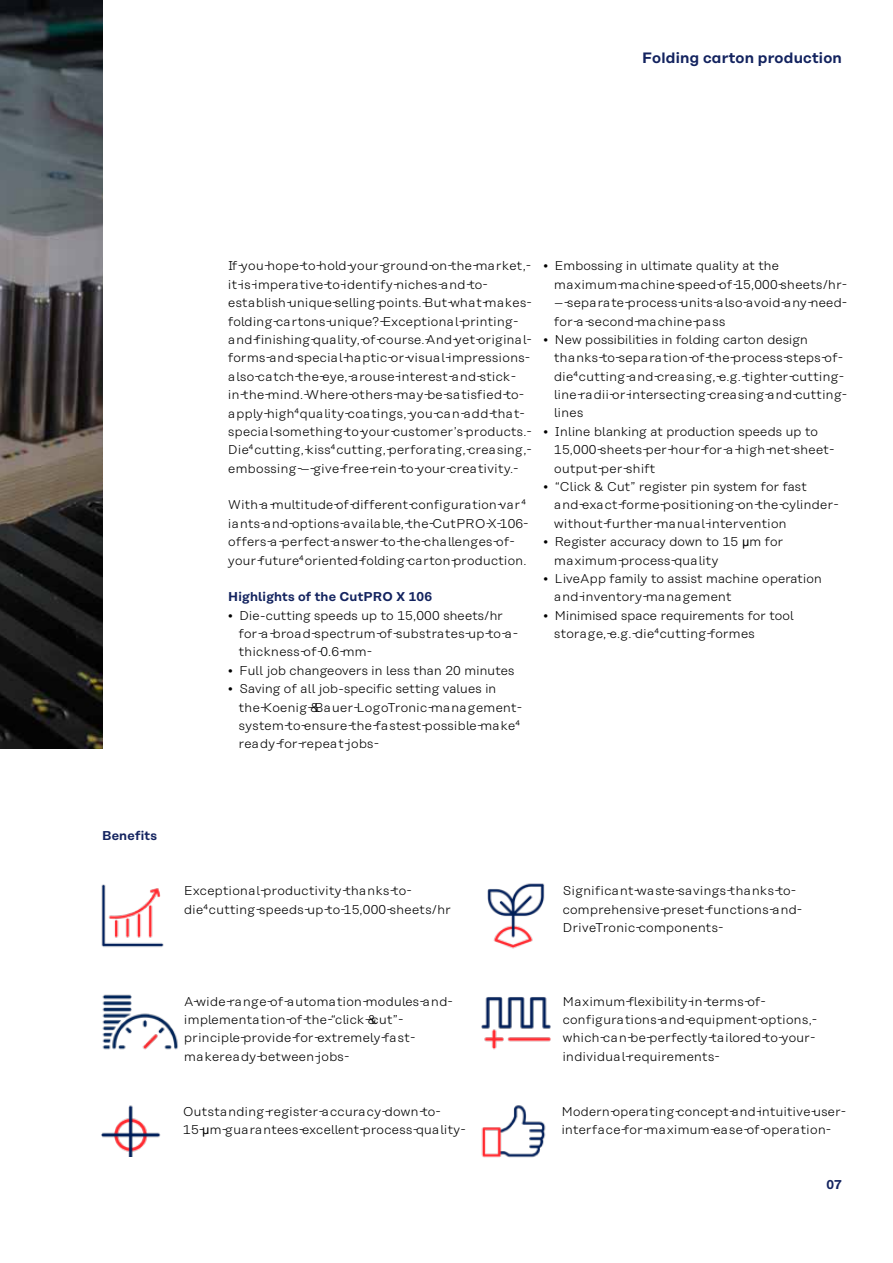
<style>
.page{position:relative;width:893px;height:1263px;background:#fff}
.page>*{position:absolute;margin:0;border:0;box-sizing:border-box;transform-origin:0 0}
.t1{font:600 15px "Koenig&Bauer H";letter-spacing:.015em;color:#13235f}
.t2{font:300 12.75px/18.3px "Koenig&Bauer T";letter-spacing:.03em;color:#000}
.t3{font:600 12.75px "Koenig&Bauer T";letter-spacing:.015em;color:#13235f}
.t4{font:600 12.75px "Koenig&Bauer H";color:#13235f}
.s1{font-family:"Arial Narrow";font-weight:400}
</style>
<div class="page">
<img style="left:0;top:0;width:102px;height:748px">
<img style="left:101px;top:884px;width:63px;height:63px">
<img style="left:102px;top:994px;width:76px;height:56px">
<img style="left:101px;top:1105px;width:60px;height:52px">
<img style="left:487px;top:883px;width:58px;height:66px">
<img style="left:481px;top:997px;width:70px;height:53px">
<img style="left:481px;top:1105px;width:65px;height:53px">
<p class="t1" style="left:642px;top:49px;width:201px">Folding carton production</p>
<p class="t2" style="left:228px;top:257px;width:300px">If you hope to hold your ground on the market, it is imperative to identify niches and to establish unique selling points. But what makes folding cartons unique? Exceptional printing and finishing quality, of course. And yet original forms and special haptic or visual impressions also catch the eye, arouse interest and stick<br>in the mind. Where others may be satisfied to apply high-quality coatings, you can add that special something to your customer’s products.<br>Die-cutting, kiss-cutting, perforating, creasing, embossing – give free rein to your creativity.</p>
<p class="t2" style="left:228px;top:496px;width:300px">With a multitude of different configuration var&shy;iants and options available, the CutPRO X 106 offers a perfect answer to the challenges of your future-oriented folding carton production.</p>
<p class="t3" style="left:228px;top:589px;width:205px">Highlights of the CutPRO X 106</p>
<p class="t2" style="left:239px;top:606px;width:274px;text-indent:-11px">• Die-cutting speeds up to 15,000 sheets/hr for a broad spectrum of substrates up to a thickness of 0.6 mm</p>
<p class="t2" style="left:228px;top:661px;width:288px">• Full job changeovers in less than 20 minutes</p>
<p class="t2" style="left:239px;top:680px;width:283px;text-indent:-11px">• Saving of all job-specific setting values in the Koenig &amp;Bauer LogoTronic management system to ensure the fastest possible make&shy;ready for repeat jobs</p>
<p class="t2" style="left:554px;top:257px;width:289px;text-indent:-11px">• Embossing in ultimate quality at the maximum machine speed of 15,000 sheets/hr</p>
<p class="t2" style="left:554px;top:294px;width:289px">– separate process units also avoid any need for a second machine pass</p>
<p class="t2" style="left:554px;top:330px;width:289px;text-indent:-11px">• New possibilities in folding carton design thanks to separation of the process steps of die-cutting and creasing, e.g. tighter cutting line radii or intersecting creasing and cutting lines</p>
<p class="t2" style="left:554px;top:422px;width:276px;text-indent:-11px">• Inline blanking at production speeds up to<br>15,000 sheets per hour for a high net sheet output per shift</p>
<p class="t2" style="left:554px;top:477px;width:280px;text-indent:-11px">• “Click &amp; Cut” register pin system for fast and exact forme positioning on the cylinder without further manual intervention</p>
<p class="t2" style="left:554px;top:533px;width:230px;text-indent:-11px">• Register accuracy down to 15 <span class="s1">µ</span>m for maximum process quality</p>
<p class="t2" style="left:554px;top:569px;width:269px;text-indent:-11px">• LiveApp family to assist machine operation and inventory management</p>
<p class="t2" style="left:554px;top:606px;width:241px;text-indent:-11px">• Minimised space requirements for tool storage, e.g. die-cutting formes</p>
<p class="t3" style="left:102px;top:828px;width:56px">Benefits</p>
<p class="t2" style="left:184px;top:882px;width:268px">Exceptional productivity thanks to die-cutting speeds up to 15,000 sheets/hr</p>
<p class="t2" style="left:184px;top:992px;width:265px">A wide range of automation modules and implementation of the “click &amp;cut” principle provide for extremely fast makeready between jobs</p>
<p class="t2" style="left:183px;top:1102px;width:278px">Outstanding register accuracy down to<br>15 <span class="s1">µ</span>m guarantees excellent process quality</p>
<p class="t2" style="left:563px;top:882px;width:235px">Significant waste savings thanks to comprehensive preset functions and<br>DriveTronic components</p>
<p class="t2" style="left:563px;top:992px;width:251px">Maximum flexibility in terms of configurations and equipment options, which can be perfectly tailored to your individual requirements</p>
<p class="t2" style="left:562px;top:1102px;width:280px">Modern operating concept and intuitive user interface for maximum ease of operation</p>
<p class="t4" style="left:827px;top:1177px;width:17px">07</p>
</div>
